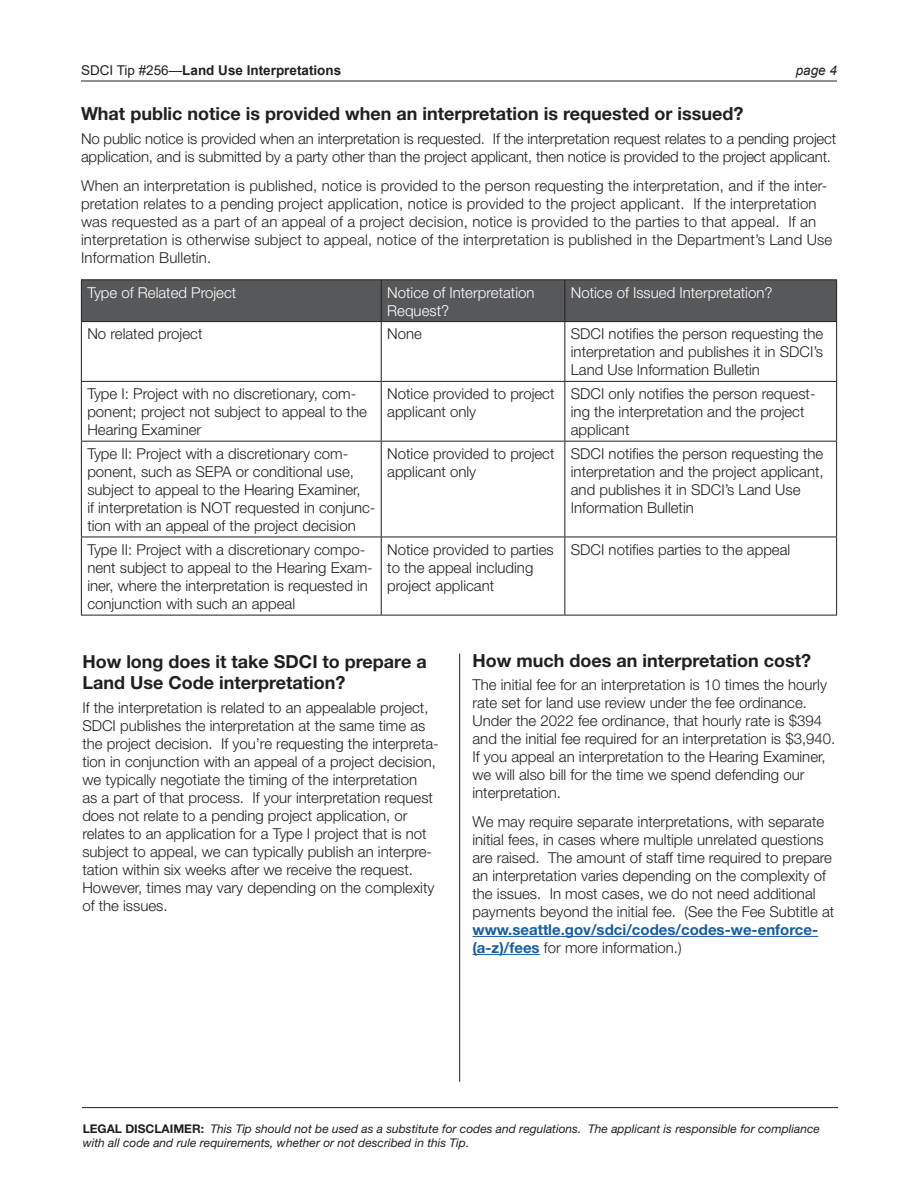
<style>
.page{position:relative;width:918px;height:1188px;background:#fff}
.page>*{position:absolute;margin:0;border:0;box-sizing:border-box;transform-origin:0 0}
.Subhead_1{font:700 18px/21.6px "Helvetica Neue";color:#231f20}
.Body_text{font:300 15px/18px "Helvetica Neue";color:#231f20}
.Body_text-2{font:300 15px/18px "Helvetica Neue";color:#fff}
.t1{font:700 13.5px "Arial";color:#231f20}
.t2{font:italic 13.5px "Arial";color:#231f20}
.t3{font:italic 12px/13.5px "Helvetica Neue";color:#231f20}
.s1{font-weight:400}
.s2{font-weight:700;color:#175d9e}
.s3{font-weight:700;font-style:normal}
</style>
<div class="page">
<hr style="left:82px;top:1107px;width:756px;height:1px;background:#231f20">
<hr style="left:459px;top:654px;width:1px;height:428px;background:#231f20">
<hr style="left:81px;top:81px;width:756px;height:1px;background:#231f20">
<div style="left:82px;top:280px;width:754px;height:41px;background:#57585a"></div>
<hr style="left:81px;top:279px;width:300px;height:1px;background:#231f20">
<hr style="left:81px;top:280px;width:1px;height:41px;background:#231f20">
<hr style="left:381px;top:279px;width:184px;height:1px;background:#231f20">
<hr style="left:381px;top:280px;width:1px;height:41px;background:#231f20">
<hr style="left:565px;top:279px;width:272px;height:1px;background:#231f20">
<hr style="left:564px;top:280px;width:1px;height:41px;background:#231f20">
<hr style="left:836px;top:280px;width:1px;height:41px;background:#231f20">
<hr style="left:81px;top:321px;width:300px;height:1px;background:#231f20">
<hr style="left:81px;top:322px;width:1px;height:59px;background:#231f20">
<hr style="left:381px;top:321px;width:184px;height:1px;background:#231f20">
<hr style="left:381px;top:322px;width:1px;height:59px;background:#231f20">
<hr style="left:565px;top:321px;width:272px;height:1px;background:#231f20">
<hr style="left:564px;top:322px;width:1px;height:59px;background:#231f20">
<hr style="left:836px;top:322px;width:1px;height:59px;background:#231f20">
<hr style="left:81px;top:381px;width:300px;height:1px;background:#231f20">
<hr style="left:81px;top:382px;width:1px;height:59px;background:#231f20">
<hr style="left:381px;top:381px;width:184px;height:1px;background:#231f20">
<hr style="left:381px;top:382px;width:1px;height:59px;background:#231f20">
<hr style="left:565px;top:381px;width:272px;height:1px;background:#231f20">
<hr style="left:564px;top:382px;width:1px;height:59px;background:#231f20">
<hr style="left:836px;top:382px;width:1px;height:59px;background:#231f20">
<hr style="left:81px;top:441px;width:300px;height:1px;background:#231f20">
<hr style="left:81px;top:442px;width:1px;height:95px;background:#231f20">
<hr style="left:381px;top:441px;width:184px;height:1px;background:#231f20">
<hr style="left:381px;top:442px;width:1px;height:95px;background:#231f20">
<hr style="left:565px;top:441px;width:272px;height:1px;background:#231f20">
<hr style="left:564px;top:442px;width:1px;height:95px;background:#231f20">
<hr style="left:836px;top:442px;width:1px;height:95px;background:#231f20">
<hr style="left:81px;top:537px;width:300px;height:1px;background:#231f20">
<hr style="left:81px;top:537px;width:1px;height:78px;background:#231f20">
<hr style="left:381px;top:537px;width:184px;height:1px;background:#231f20">
<hr style="left:381px;top:537px;width:1px;height:78px;background:#231f20">
<hr style="left:565px;top:537px;width:272px;height:1px;background:#231f20">
<hr style="left:564px;top:537px;width:1px;height:78px;background:#231f20">
<hr style="left:836px;top:537px;width:1px;height:78px;background:#231f20">
<hr style="left:81px;top:615px;width:300px;height:1px;background:#231f20">
<hr style="left:381px;top:615px;width:184px;height:1px;background:#231f20">
<hr style="left:565px;top:615px;width:272px;height:1px;background:#231f20">
<hr style="left:472px;top:936px;width:346px;height:1px;background:#175d9e">
<hr style="left:472px;top:954px;width:68px;height:1px;background:#175d9e">
<p class="t1" style="left:81px;top:60px;width:262px"><span class="s1">SDCI Tip #256—</span>Land Use Interpretations</p>
<p class="t2" style="left:796px;top:61px;width:43px">page 4</p>
<p class="Subhead_1" style="left:81px;top:103px;width:664px">What public notice is provided when an interpretation is requested or issued?</p>
<p class="Body_text" style="left:81px;top:129px;width:757px">No public notice is provided when an interpretation is requested. If the interpretation request relates to a pending project application, and is submitted by a party other than the project applicant, then notice is provided to the project applicant.</p>
<p class="Body_text" style="left:81px;top:176px;width:753px">When an interpretation is published, notice is provided to the person requesting the interpretation, and if the inter&shy;pretation relates to a pending project application, notice is provided to the project applicant. If the interpretation was requested as a part of an appeal of a project decision, notice is provided to the parties to that appeal. If an interpretation is otherwise subject to appeal, notice of the interpretation is published in the Department’s Land Use Information Bulletin.</p>
<p class="Body_text-2" style="left:87px;top:283px;width:150px">Type of Related Project</p>
<p class="Body_text-2" style="left:387px;top:283px;width:149px">Notice of Interpretation<br>Request?</p>
<p class="Body_text-2" style="left:571px;top:283px;width:203px">Notice of Issued Interpretation?</p>
<p class="Body_text" style="left:87px;top:325px;width:117px">No related project</p>
<p class="Body_text" style="left:387px;top:325px;width:36px">None</p>
<p class="Body_text" style="left:571px;top:325px;width:254px;text-align:justify">SDCI notifies the person requesting the interpretation and publishes it in SDCI’s Land Use Information Bulletin</p>
<p class="Body_text" style="left:87px;top:385px;width:281px">Type I: Project with no discretionary, com&shy;ponent; project not subject to appeal to the<br>Hearing Examiner</p>
<p class="Body_text" style="left:387px;top:385px;width:169px">Notice provided to project applicant only</p>
<p class="Body_text" style="left:571px;top:385px;width:246px">SDCI only notifies the person request&shy;ing the interpretation and the project applicant</p>
<p class="Body_text" style="left:87px;top:444px;width:289px">Type II: Project with a discretionary com&shy;ponent, such as SEPA or conditional use, subject to appeal to the Hearing Examiner,<br>if interpretation is NOT requested in conjunc&shy;tion with an appeal of the project decision</p>
<p class="Body_text" style="left:387px;top:444px;width:169px">Notice provided to project applicant only</p>
<p class="Body_text" style="left:571px;top:444px;width:254px">SDCI notifies the person requesting the interpretation and the project applicant, and publishes it in SDCI’s Land Use Information Bulletin</p>
<p class="Body_text" style="left:87px;top:540px;width:287px">Type II: Project with a discretionary compo&shy;nent subject to appeal to the Hearing Exam&shy;iner, where the interpretation is requested in conjunction with such an appeal</p>
<p class="Body_text" style="left:387px;top:540px;width:168px">Notice provided to parties to the appeal including project applicant</p>
<p class="Body_text" style="left:571px;top:540px;width:221px">SDCI notifies parties to the appeal</p>
<p class="Subhead_1" style="left:82px;top:650px;width:346px">How long does it take SDCI to prepare a<br>Land Use Code interpretation?</p>
<p class="Body_text" style="left:82px;top:698px;width:358px">If the interpretation is related to an appealable project, SDCI publishes the interpretation at the same time as the project decision. If you’re requesting the interpreta&shy;tion in conjunction with an appeal of a project decision, we typically negotiate the timing of the interpretation<br>as a part of that process. If your interpretation request does not relate to a pending project application, or relates to an application for a Type I project that is not subject to appeal, we can typically publish an interpre&shy;tation within six weeks after we receive the request.<br>However, times may vary depending on the complexity of the issues.</p>
<p class="Subhead_1" style="left:472px;top:649px;width:340px">How much does an interpretation cost?</p>
<p class="Body_text" style="left:472px;top:675px;width:364px">The initial fee for an interpretation is 10 times the hourly rate set for land use review under the fee ordinance.<br>Under the 2022 fee ordinance, that hourly rate is $394 and the initial fee required for an interpretation is $3,940.<br>If you appeal an interpretation to the Hearing Examiner, we will also bill for the time we spend defending our interpretation.</p>
<p class="Body_text" style="left:472px;top:812px;width:363px">We may require separate interpretations, with separate initial fees, in cases where multiple unrelated questions are raised. The amount of staff time required to prepare an interpretation varies depending on the complexity of the issues. In most cases, we do not need additional payments beyond the initial fee. (See the Fee Subtitle at <span class="s2">www.seattle.gov/sdci/codes/codes-we-enforce-(a-z)/fees</span> for more information.)</p>
<p class="t3" style="left:83px;top:1122px;width:739px"><span class="s3">LEGAL DISCLAIMER:</span> This Tip should not be used as a substitute for codes and regulations. The applicant is responsible for compliance with all code and rule requirements, whether or not described in this Tip.</p>
</div>
